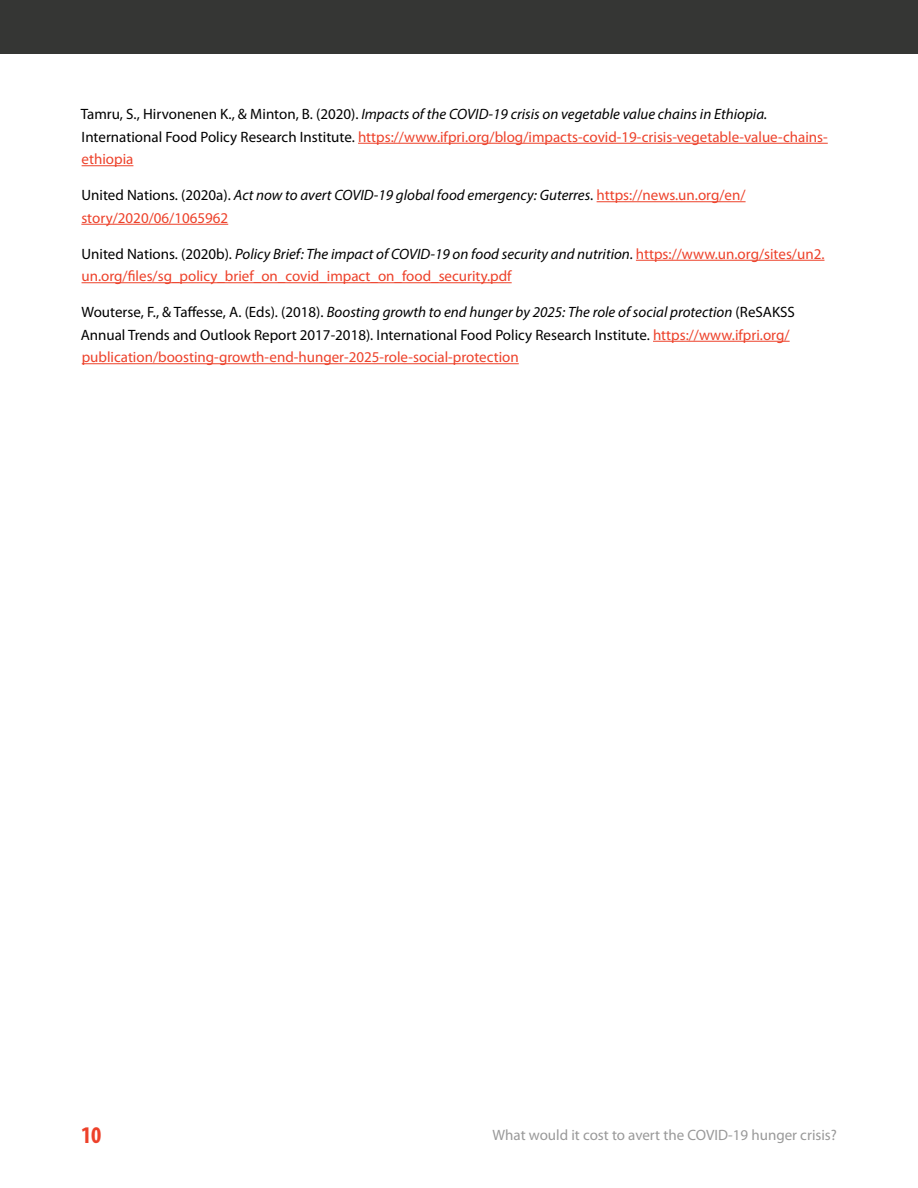
<style>
.page{position:relative;width:918px;height:1188px;background:#fff}
.page>*{position:absolute;margin:0;border:0;box-sizing:border-box;transform-origin:0 0}
.t1{font:700 condensed 24px "Myriad Pro";color:#ed412a}
.t2{font:15px/22.5px "Myriad Pro";color:#ed412a}
.t3{font:15px/22.5px "Myriad Pro";color:#000}
.t4{font:italic 15px/22.5px "Myriad Pro";color:#000}
.t5{font:15px "Myriad Pro";color:#999}
.s1{color:#000}
.s2{font-style:italic;color:#000}
.s3{font-style:normal}
.s4{font-style:normal;color:#ed412a}
.s5{font-style:italic}
.s6{color:#ed412a}
</style>
<div class="page">
<div style="left:0;top:0;width:918px;height:54px;background:#353634"></div>
<hr style="left:358px;top:143px;width:470px;height:1px;background:#ed412a">
<hr style="left:82px;top:165px;width:51px;height:1px;background:#ed412a">
<hr style="left:597px;top:201px;width:149px;height:1px;background:#ed412a">
<hr style="left:81px;top:224px;width:147px;height:1px;background:#ed412a">
<hr style="left:636px;top:260px;width:189px;height:1px;background:#ed412a">
<hr style="left:82px;top:282px;width:430px;height:1px;background:#ed412a">
<hr style="left:653px;top:341px;width:137px;height:1px;background:#ed412a">
<hr style="left:82px;top:363px;width:437px;height:1px;background:#ed412a">
<p class="t2" style="left:81px;top:103px;width:749px"><span class="s1">Tamru, S., Hirvonenen K., &amp; Minton, B. (2020).</span> <span class="s2">Impacts of the COVID-19 crisis on vegetable value chains in Ethiopia.<br></span><span class="s1">International Food Policy Research Institute.</span> https://www.ifpri.org/blog/impacts-covid-19-crisis-vegetable-value-chains&shy;ethiopia</p>
<p class="t4" style="left:81px;top:184px;width:666px"><span class="s3">United Nations. (2020a).</span> Act now to avert COVID-19 global food emergency: Guterres<span class="s3">.</span> <span class="s4">https://news.un.org/en/ story/2020/06/1065962</span></p>
<p class="t2" style="left:81px;top:242px;width:745px"><span class="s1">United Nations. (2020b).</span> <span class="s2">Policy Brief: The impact of COVID-19 on food security and nutrition.</span> https://www.un.org/sites/un2. un.org/files/sg_policy_brief_on_covid_impact_on_food_security.pdf</p>
<p class="t3" style="left:81px;top:301px;width:716px">Wouterse, F., &amp; Taffesse, A. (Eds). (2018). <span class="s5">Boosting growth to end hunger by 2025: The role of social protection</span> (ReSAKSS<br>Annual Trends and Outlook Report 2017-2018). International Food Policy Research Institute. <span class="s6">https://www.ifpri.org/ publication/boosting-growth-end-hunger-2025-role-social-protection</span></p>
<h1 class="t1" style="left:81px;top:1120px;width:22px">10</h1>
<p class="t5" style="left:493px;top:1125px;width:346px">What would it cost to avert the COVID-19 hunger crisis?</p>
</div>
